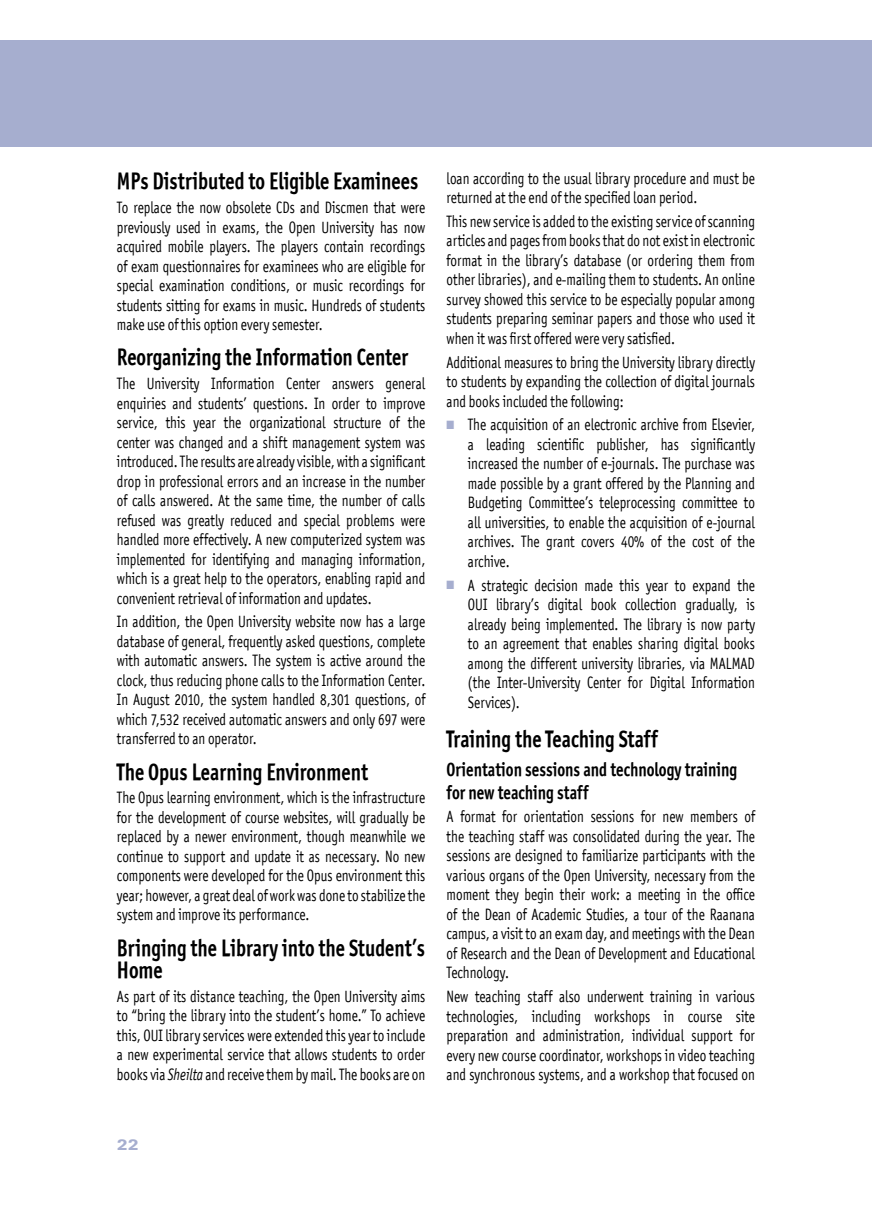
<style>
.page{position:relative;width:872px;height:1212px;background:#fff}
.page>*{position:absolute;margin:0;border:0;box-sizing:border-box;transform-origin:0 0}
.t1{font:24px/22.5px "Officina Sans OSITCTT Bold";color:#000;scale:.8 1}
.t2{font:19.5px/22.5px "Officina Sans OSITCTT Bold";color:#000;scale:.8 1}
.t3{font:700 19.5px "MF Narkis Tam";color:#a6aecf}
.t4{font:16.5px/19.5px "Officina San ITC";color:#000;text-align:justify;scale:.8 1}
.s1{font-style:italic}
.s2{font-family:"Sucariot MF";font-weight:500;font-size:12px;color:#a6aecf}
</style>
<div class="page">
<div style="left:0;top:41px;width:872px;height:106px;background:#a6aecf"></div>
<h1 class="t1" style="left:117px;top:170px;width:378px">MPs Distributed to Eligible Examinees</h1>
<p class="t4" style="left:117px;top:198px;width:387px">To replace the now obsolete CDs and Discmen that were previously used in exams, the Open University has now acquired mobile players. The players contain recordings of exam questionnaires for examinees who are eligible for special examination conditions, or music recordings for students sitting for exams in music. Hundreds of students make use of this option every semester.</p>
<h1 class="t1" style="left:117px;top:346px;width:366px">Reorganizing the Information Center</h1>
<p class="t4" style="left:117px;top:374px;width:387px">The University Information Center answers general enquiries and students’ questions. In order to improve service, this year the organizational structure of the center was changed and a shift management system was introduced. The results are already visible, with a significant drop in professional errors and an increase in the number of calls answered. At the same time, the number of calls refused was greatly reduced and special problems were handled more effectively. A new computerized system was implemented for identifying and managing information, which is a great help to the operators, enabling rapid and convenient retrieval of information and updates.</p>
<p class="t4" style="left:117px;top:612px;width:387px">In addition, the Open University website now has a large database of general, frequently asked questions, complete with automatic answers. The system is active around the clock, thus reducing phone calls to the Information Center.<br>In August 2010, the system handled 8,301 questions, of which 7,532 received automatic answers and only 697 were transferred to an operator.</p>
<h1 class="t1" style="left:117px;top:760px;width:315px">The Opus Learning Environment</h1>
<p class="t4" style="left:117px;top:788px;width:387px">The Opus learning environment, which is the infrastructure for the development of course websites, will gradually be replaced by a newer environment, though meanwhile we continue to support and update it as necessary. No new components were developed for the Opus environment this year; however, a great deal of work was done to stabilize the system and improve its performance.</p>
<h1 class="t1" style="left:117px;top:936px;width:387px">Bringing the Library into the Student’s<br>Home</h1>
<p class="t4" style="left:117px;top:986px;width:387px">As part of its distance teaching, the Open University aims to “bring the library into the student’s home.” To achieve this, OUI library services were extended this year to include a new experimental service that allows students to order books via <span class="s1">Sheilta</span> and receive them by mail. The books are on</p>
<p class="t4" style="left:446px;top:168px;width:387px">loan according to the usual library procedure and must be returned at the end of the specified loan period.</p>
<p class="t4" style="left:446px;top:211px;width:387px">This new service is added to the existing service of scanning articles and pages from books that do not exist in electronic format in the library’s database (or ordering them from other libraries), and e-mailing them to students. An online survey showed this service to be especially popular among students preparing seminar papers and those who used it when it was first offered were very satisfied.</p>
<p class="t4" style="left:446px;top:352px;width:387px">Additional measures to bring the University library directly to students by expanding the collection of digital journals and books included the following:</p>
<p class="t4" style="left:468px;top:415px;width:360px;text-indent:-21px"><span class="s2">0</span> The acquisition of an electronic archive from Elsevier, a leading scientific publisher, has significantly increased the number of e-journals. The purchase was made possible by a grant offered by the Planning and Budgeting Committee’s teleprocessing committee to all universities, to enable the acquisition of e-journal archives. The grant covers 40% of the cost of the archive.</p>
<p class="t4" style="left:468px;top:575px;width:360px;text-indent:-21px"><span class="s2">0</span> A strategic decision made this year to expand the OUI library’s digital book collection gradually, is already being implemented. The library is now party to an agreement that enables sharing digital books among the different university libraries, via MALMAD (the Inter-University Center for Digital Information Services).</p>
<h1 class="t1" style="left:446px;top:727px;width:266px">Training the Teaching Staff</h1>
<p class="t2" style="left:446px;top:758px;width:365px">Orientation sessions and technology training for new teaching staff</p>
<p class="t4" style="left:446px;top:807px;width:387px">A format for orientation sessions for new members of the teaching staff was consolidated during the year. The sessions are designed to familiarize participants with the various organs of the Open University, necessary from the moment they begin their work: a meeting in the office of the Dean of Academic Studies, a tour of the Raanana campus, a visit to an exam day, and meetings with the Dean of Research and the Dean of Development and Educational Technology.</p>
<p class="t4" style="left:446px;top:987px;width:387px">New teaching staff also underwent training in various technologies, including workshops in course site preparation and administration, individual support for every new course coordinator, workshops in video teaching and synchronous systems, and a workshop that focused on</p>
<p class="t3" style="left:117px;top:1133px;width:23px">22</p>
</div>
